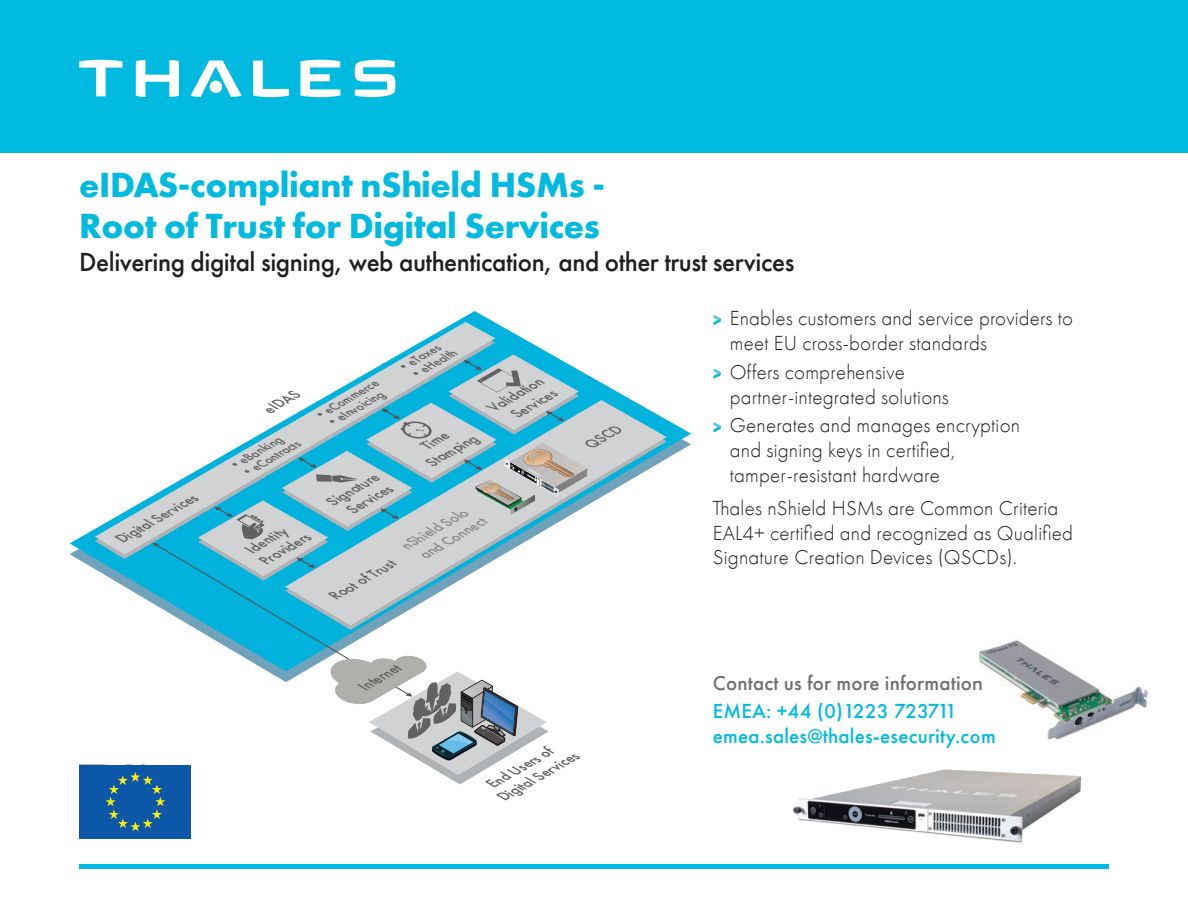
<style>
.page{position:relative;width:1188px;height:918px;background:#fff}
.page>*{position:absolute;margin:0;border:0;box-sizing:border-box;transform-origin:0 0}
.t1{font:700 36px/41.2px "Futura PT";letter-spacing:-.01em;color:#00badf}
.text{font:500 27px "Futura PT";letter-spacing:-.015em;color:#231f20}
.PLB_Body_Bullets{font:300 21px/24.8px "Futura PT";letter-spacing:.01em;color:#231f20}
.Sub_head{font:500 21px "Futura PT";letter-spacing:.01em;color:#00badf}
.PLB_Body_Bullets-2{font:500 21px "Futura PT";letter-spacing:.01em;color:#6f7073}
.t2{font:italic 500 14.4px/16.8px "Futura PT";color:#626262}
.t3{font:italic 500 14.4px/16.8px "Futura PT";color:#8b8b8b}
.t4{font:italic 500 12.45px "Futura PT";color:#626262}
</style>
<div class="page">
<div style="left:0;top:0;width:1188px;height:153px;background:#00badf"></div>
<div style="left:79px;top:864px;width:1030px;height:5px;background:#00badf"></div>
<svg style="left:355px;top:60px;width:40px;height:37px"></svg>
<svg style="left:300px;top:60px;width:40px;height:37px"></svg>
<svg style="left:253px;top:61px;width:36px;height:36px"></svg>
<svg style="left:191px;top:61px;width:51px;height:36px"></svg>
<div style="left:210px;top:81px;width:12px;height:12px;background:#fff;border-radius:50%"></div>
<svg style="left:136px;top:60px;width:43px;height:37px"></svg>
<svg style="left:79px;top:60px;width:43px;height:36px"></svg>
<svg style="left:713px;top:315px;width:8px;height:10px"></svg>
<svg style="left:713px;top:368px;width:8px;height:11px"></svg>
<svg style="left:713px;top:422px;width:8px;height:10px"></svg>
<svg style="left:70px;top:311px;width:621px;height:249px"></svg>
<svg style="left:587px;top:400px;width:80px;height:160px"></svg>
<svg style="left:95px;top:322px;width:400px;height:32px"></svg>
<img style="left:793px;top:769px;width:289px;height:74px">
<svg style="left:79px;top:354px;width:508px;height:485px"></svg>
<img style="left:980px;top:640px;width:169px;height:100px">
<p class="t1" style="left:79px;top:163px;width:527px">eIDAS-compliant nShield HSMs -<br>Root of Trust for Digital Services</p>
<p class="text" style="left:79px;top:246px;width:717px">Delivering digital signing, web authentication, and other trust services</p>
<p class="PLB_Body_Bullets" style="left:730px;top:306px;width:345px">Enables customers and service providers to meet EU cross-border standards</p>
<p class="PLB_Body_Bullets" style="left:730px;top:360px;width:221px">Offers comprehensive partner-integrated solutions</p>
<p class="PLB_Body_Bullets" style="left:730px;top:413px;width:292px">Generates and manages encryption and signing keys in certified, tamper-resistant hardware</p>
<p class="PLB_Body_Bullets" style="left:713px;top:496px;width:362px">Thales nShield HSMs are Common Criteria<br>EAL4+ certified and recognized as Qualified<br>Signature Creation Devices (QSCDs).</p>
<p class="t4" style="left:396px;top:362px;width:48px;rotate:-30deg">• eTaxes</p>
<p class="t4" style="left:409px;top:369px;width:53px;rotate:-30deg">• eHealth</p>
<p class="t2" style="left:503px;top:392px;width:49px;text-indent:-17px;rotate:-30deg">Validation<br>Services</p>
<p class="t4" style="left:313px;top:410px;width:73px;rotate:-30deg">• eCommerce</p>
<p class="t2" style="left:264px;top:402px;width:38px;rotate:-30deg">eIDAS</p>
<p class="t4" style="left:325px;top:417px;width:65px;rotate:-30deg">• eInvoicing</p>
<p class="t2" style="left:586px;top:437px;width:39px;rotate:-30deg">QSCD</p>
<p class="t2" style="left:418px;top:441px;width:56px;rotate:-30deg">Time<br>Stamping</p>
<p class="t4" style="left:228px;top:460px;width:60px;rotate:-30deg">• eBanking</p>
<p class="t4" style="left:240px;top:467px;width:67px;rotate:-30deg">• eContracts</p>
<p class="t2" style="left:339px;top:488px;width:49px;text-indent:-13px;rotate:-30deg">Signature<br>Services</p>
<p class="t2" style="left:117px;top:532px;width:90px;rotate:-30deg">Digital Services</p>
<p class="t3" style="left:411px;top:533px;width:74px;text-indent:-11px;rotate:-30deg">nShield Solo and Connect</p>
<p class="t2" style="left:252px;top:539px;width:55px;text-indent:-6px;rotate:-30deg">Identity<br>Providers</p>
<p class="t2" style="left:330px;top:589px;width:73px;rotate:-30deg">Root of Trust</p>
<p class="t2" style="left:359px;top:679px;width:45px;rotate:-30deg">Internet</p>
<p class="PLB_Body_Bullets-2" style="left:713px;top:670px;width:271px">Contact us for more information</p>
<p class="Sub_head" style="left:713px;top:699px;width:246px">EMEA: +44 (0)1223 723711</p>
<p class="Sub_head" style="left:713px;top:724px;width:284px">emea.sales@thales-esecurity.com</p>
<p class="t2" style="left:487px;top:777px;width:93px;rotate:-30deg">End Users of<br>Digital Services</p>
</div>
